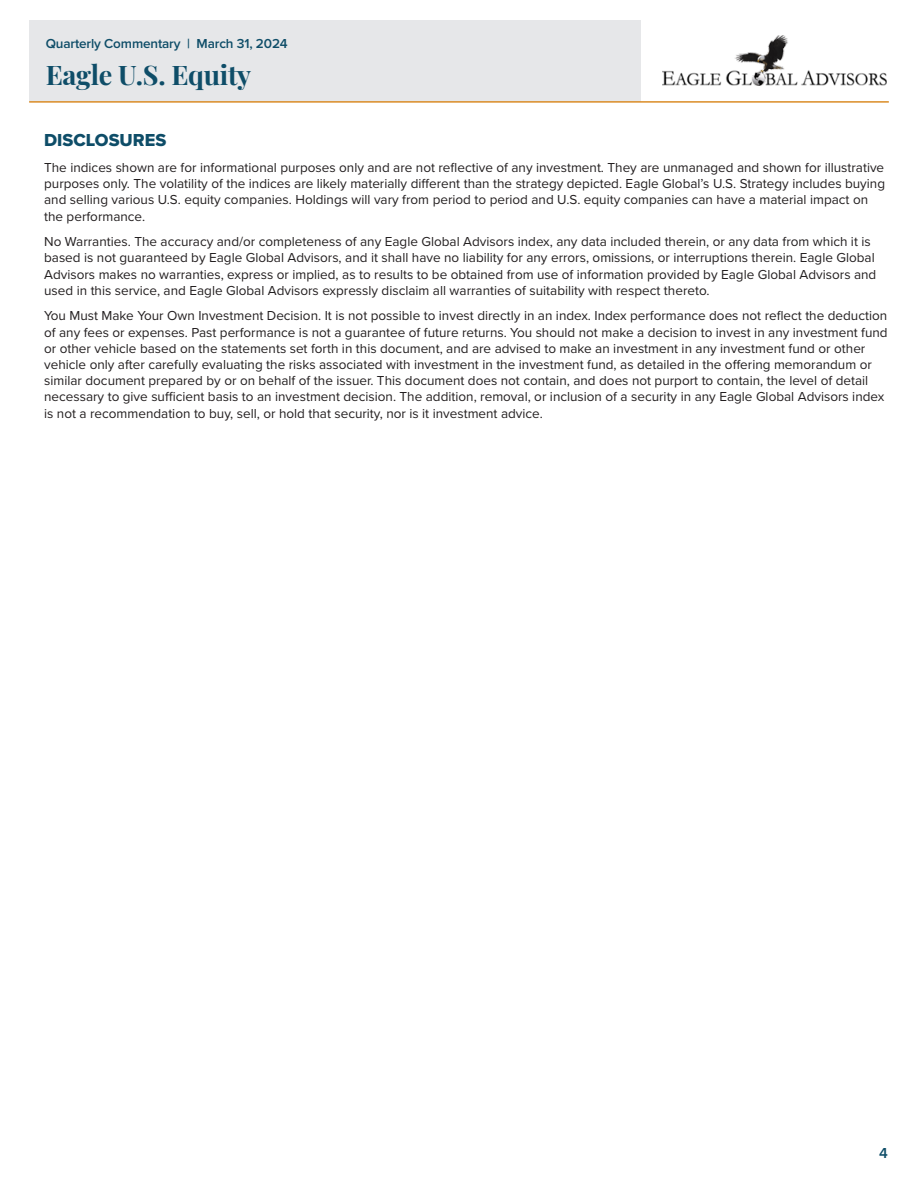
<style>
.page{position:relative;width:918px;height:1188px;background:#fff}
.page>*{position:absolute;margin:0;border:0;box-sizing:border-box;transform-origin:0 0}
.t1{font:700 27px "Playfair Display";letter-spacing:-.01em;color:#0e4d68}
.t2{font:18px "Proxima Nova Extrabld";color:#0e4d68}
.t3{font:600 15px "Proxima Nova";color:#0e4d68}
.t4{font:13.5px/16.2px "Proxima Nova";color:#231f20}
.t5{font:600 13.5px "Proxima Nova";letter-spacing:-.01em;color:#0e4d68}
</style>
<div class="page">
<div style="left:29px;top:21px;width:611px;height:81px;background:#e6e7e9"></div>
<img style="left:662px;top:36px;width:225px;height:49px">
<hr style="left:29px;top:101px;width:860px;height:2px;background:#da8c26">
<p class="t5" style="left:46px;top:33px;width:244px">Quarterly Commentary | March 31, 2024</p>
<p class="t1" style="left:46px;top:54px;width:207px">Eagle U.S. Equity</p>
<p class="t2" style="left:44px;top:127px;width:124px">DISCLOSURES</p>
<p class="t4" style="left:44px;top:159px;width:843px">The indices shown are for informational purposes only and are not reflective of any investment. They are unmanaged and shown for illustrative purposes only. The volatility of the indices are likely materially different than the strategy depicted. Eagle Global’s U.S. Strategy includes buying and selling various U.S. equity companies. Holdings will vary from period to period and U.S. equity companies can have a material impact on the performance.</p>
<p class="t4" style="left:44px;top:233px;width:834px">No Warranties. The accuracy and/or completeness of any Eagle Global Advisors index, any data included therein, or any data from which it is based is not guaranteed by Eagle Global Advisors, and it shall have no liability for any errors, omissions, or interruptions therein. Eagle Global Advisors makes no warranties, express or implied, as to results to be obtained from use of information provided by Eagle Global Advisors and used in this service, and Eagle Global Advisors expressly disclaim all warranties of suitability with respect thereto.</p>
<p class="t4" style="left:44px;top:307px;width:845px">You Must Make Your Own Investment Decision. It is not possible to invest directly in an index. Index performance does not reflect the deduction of any fees or expenses. Past performance is not a guarantee of future returns. You should not make a decision to invest in any investment fund or other vehicle based on the statements set forth in this document, and are advised to make an investment in any investment fund or other vehicle only after carefully evaluating the risks associated with investment in the investment fund, as detailed in the offering memorandum or similar document prepared by or on behalf of the issuer. This document does not contain, and does not purport to contain, the level of detail necessary to give sufficient basis to an investment decision. The addition, removal, or inclusion of a security in any Eagle Global Advisors index is not a recommendation to buy, sell, or hold that security, nor is it investment advice.</p>
<p class="t3" style="left:879px;top:1141px;width:10px">4</p>
</div>
